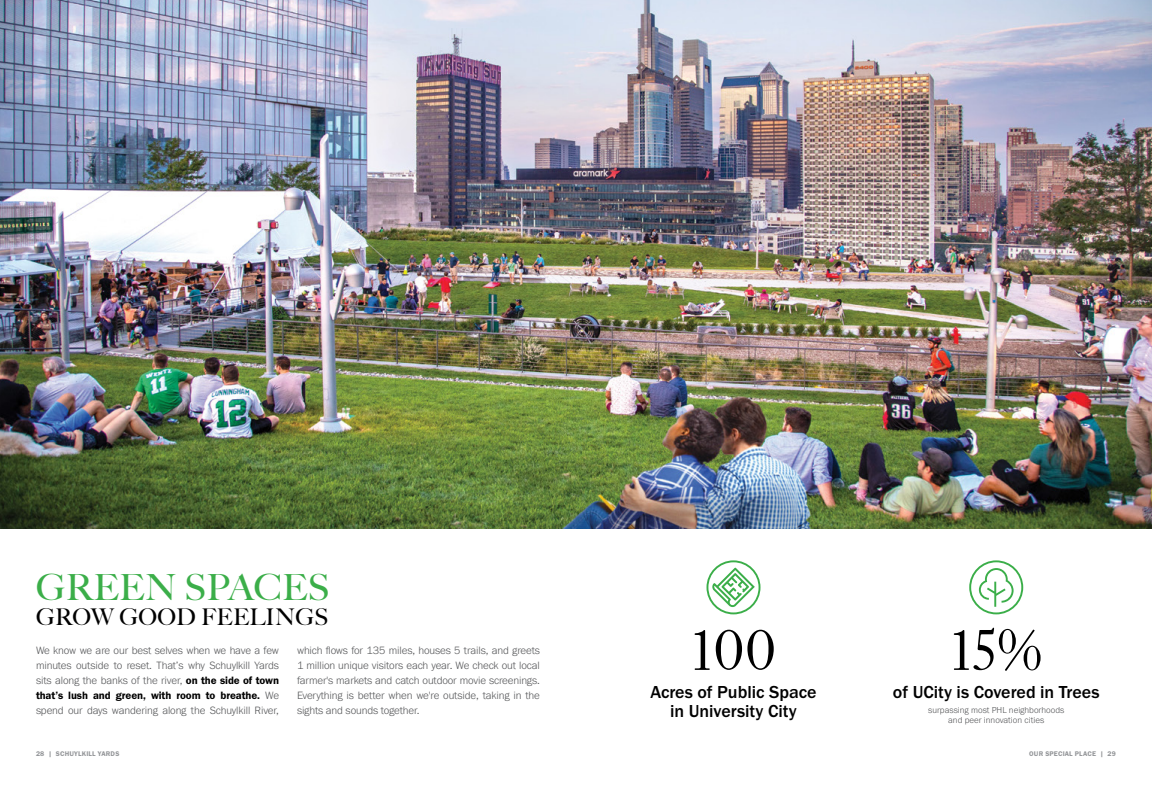
<style>
.page{position:relative;width:1152px;height:792px;background:#fff}
.page>*{position:absolute;margin:0;border:0;box-sizing:border-box;transform-origin:0 0}
.t1{font:60px "LTC Caslon Long";color:#000}
.t2{font:36px "Big Caslon FB";letter-spacing:.005em;color:#3bae49}
.t3{font:23px "Big Caslon FB";letter-spacing:.01em;color:#000}
.t4{font:500 18px/19px "Franklin Gothic URW";color:#000;text-align:center}
.t5{font:300 11px/15px "Franklin Gothic URW";letter-spacing:-.01em;color:#58595b;text-align:justify}
.t6{font:11px "Franklin Gothic URW Dem";letter-spacing:-.01em;color:#000}
.t7{font:300 9px/10.8px "Franklin Gothic URW";color:#58595b;text-align:center}
.t8{font:7px "Franklin Gothic URW Dem";letter-spacing:.025em;color:#939598}
.s1{font-family:"Franklin Gothic URW Dem";font-weight:400;color:#000}
.s2{font-family:"Franklin Gothic URW";font-weight:300;color:#58595b}
</style>
<div class="page">
<img style="left:0;top:0;width:1152px;height:528px">
<svg style="left:969px;top:560px;width:54px;height:54px"></svg>
<svg style="left:707px;top:560px;width:54px;height:54px"></svg>
<h2 class="t2" style="left:36px;top:567px;width:295px">GREEN SPACES</h2>
<h3 class="t3" style="left:36px;top:604px;width:294px">GROW GOOD FEELINGS</h3>
<p class="t5" style="left:36px;top:643px;width:245px">We know we are our best selves when we have a few minutes outside to reset. That’s why Schuylkill Yards sits along the banks of the river, <span class="s1">on the side of town</span></p>
<p class="t6" style="left:36px;top:689px;width:245px">that’s lush and green, with room to breathe. <span class="s2">We</span></p>
<p class="t5" style="left:36px;top:703px;width:245px">spend our days wandering along the Schuylkill River,</p>
<p class="t5" style="left:297px;top:643px;width:245px">which flows for 135 miles, houses 5 trails, and greets 1 million unique visitors each year. We check out local farmer's markets and catch outdoor movie screenings.<br>Everything is better when we're outside, taking in the sights and sounds together.</p>
<h1 class="t1" style="left:691px;top:618px;width:87px">100</h1>
<h3 class="t4" style="left:650px;top:682px;width:168px">Acres of Public Space in University City</h3>
<h1 class="t1" style="left:950px;top:618px;width:94px">15%</h1>
<h3 class="t4" style="left:893px;top:682px;width:208px">of UCity is Covered in Trees</h3>
<p class="t7" style="left:928px;top:704px;width:138px">surpassing most PHL neighborhoods and peer innovation cities</p>
<p class="t8" style="left:36px;top:750px;width:85px">28 | SCHUYLKILL YARDS</p>
<p class="t8" style="left:1029px;top:750px;width:88px">OUR SPECIAL PLACE | 29</p>
</div>
